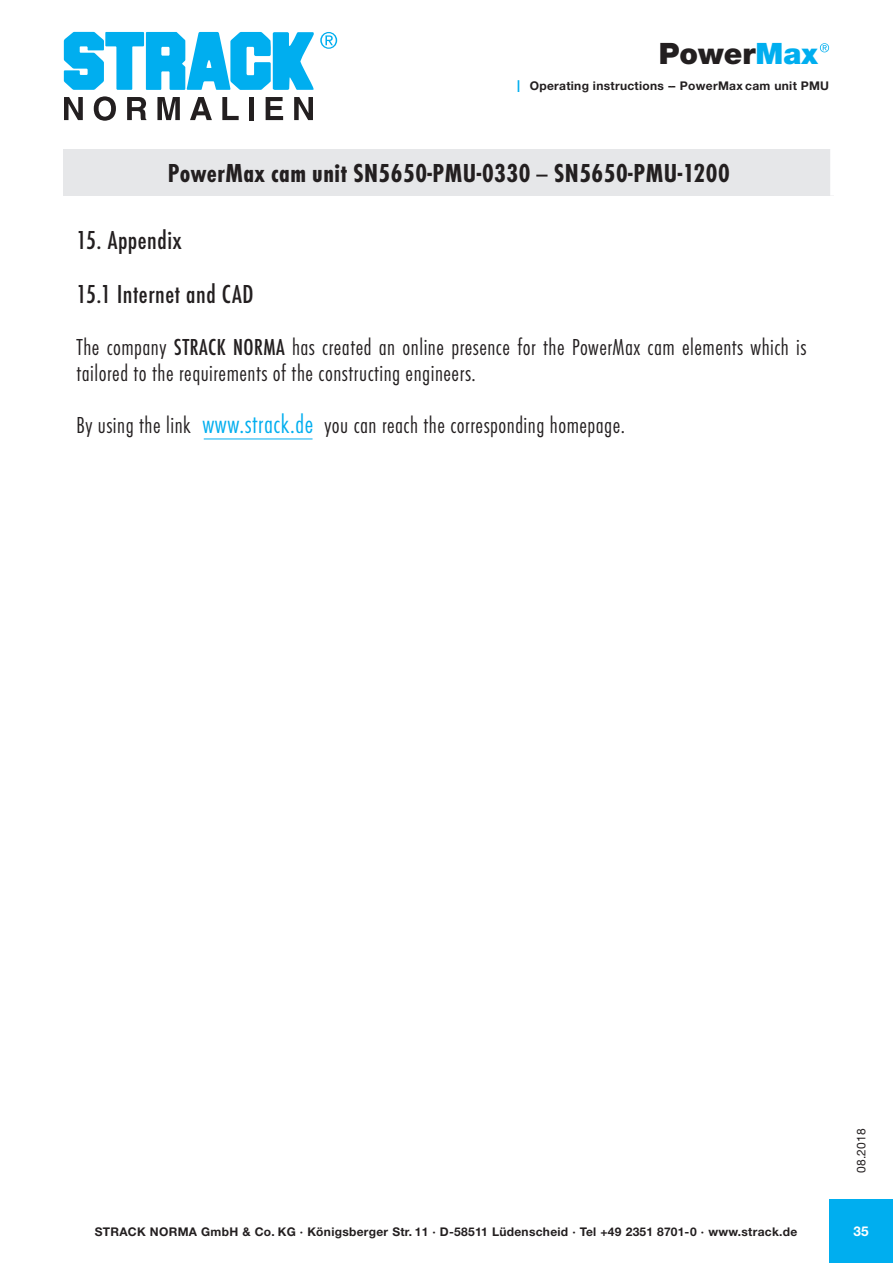
<style>
.page{position:relative;width:893px;height:1263px;background:#fff}
.page>*{position:absolute;margin:0;border:0;box-sizing:border-box;transform-origin:0 0}
.t1{font:900 29.55px "Helvetica Neue LT Std";color:#231f20}
.t2{font:27px "Futura T Bol Con";letter-spacing:.02em;color:#231f20}
.t3{font:27px "Futura T Med Con";letter-spacing:.02em;color:#231f20}
.t4{font:24px/25.5px "Futura T Lig Con";letter-spacing:.02em;color:#231f20}
.t5{font:700 13.5px "Helvetica Neue LT Std";color:#fff}
.t6{font:700 12px "Helvetica Neue LT Std";letter-spacing:.025em;color:#231f20}
.t7{font:12px "Helvetica Neue LT Std";letter-spacing:.03em;color:#231f20}
.s1{color:#00aeef}
.s2{font-weight:400;font-size:16.5px;color:#00aeef}
.s3{font-family:"Futura T Lig Con"}
.s4{font-family:"Futura T Med Con"}
.s5{font-size:27px;color:#00aeef}
</style>
<div class="page">
<svg style="left:64px;top:97px;width:19px;height:23px"></svg>
<svg style="left:94px;top:96px;width:22px;height:25px"></svg>
<svg style="left:127px;top:97px;width:19px;height:23px"></svg>
<svg style="left:157px;top:97px;width:23px;height:23px"></svg>
<svg style="left:190px;top:97px;width:22px;height:23px"></svg>
<svg style="left:222px;top:97px;width:17px;height:23px"></svg>
<div style="left:249px;top:97px;width:5px;height:23px;background:#231f20"></div>
<svg style="left:266px;top:97px;width:17px;height:23px"></svg>
<svg style="left:294px;top:97px;width:19px;height:23px"></svg>
<svg style="left:64px;top:32px;width:273px;height:58px"></svg>
<div style="left:829px;top:1199px;width:64px;height:64px;background:#00aeef"></div>
<svg style="left:820px;top:43px;width:9px;height:9px"></svg>
<div style="left:64px;top:149px;width:770px;height:47px;background:#e6e7e9"></div>
<div style="left:830px;top:149px;width:8px;height:47px;background:#fff"></div>
<hr style="left:204px;top:439px;width:109px;height:1px;background:#00aeef">
<p class="t1" style="left:659px;top:36px;width:161px">Power<span class="s1">Max</span></p>
<p class="t6" style="left:516px;top:78px;width:314px"><span class="s2">I</span> Operating instructions -- PowerMax cam unit PMU</p>
<p class="t2" style="left:168px;top:158px;width:563px">PowerMax cam unit SN5650-PMU-0330 <span class="s3">—</span> SN5650-PMU-1200</p>
<p class="t3" style="left:77px;top:225px;width:107px">15. Appendix</p>
<p class="t3" style="left:77px;top:279px;width:178px">15.1 Internet and CAD</p>
<p class="t4" style="left:77px;top:335px;width:731px">The company <span class="s4">STRACK NORMA</span> has created an online presence for the PowerMax cam elements which is tailored to the requirements of the constructing engineers.</p>
<p class="t4" style="left:77px;top:413px;width:550px">By using the link <span class="s5">www.strack.de</span> you can reach the corresponding homepage.</p>
<p class="t7" style="left:854px;top:1173px;width:47px;rotate:-90deg">08.2018</p>
<p class="t6" style="left:95px;top:1224px;width:704px">STRACK NORMA GmbH &amp; Co. KG · Königsberger Str. 11 · D-58511 Lüdenscheid · Tel +49 2351 8701-0 · www.strack.de</p>
<p class="t5" style="left:854px;top:1222px;width:17px">35</p>
</div>
